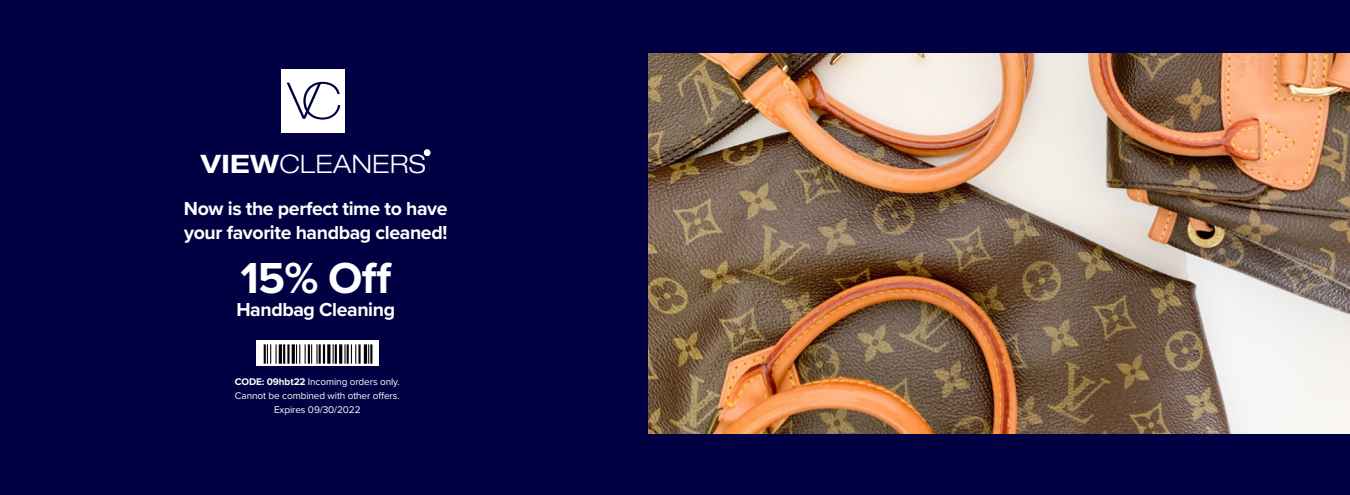
<style>
.page{position:relative;width:1350px;height:495px;background:#000042}
.page>*{position:absolute;margin:0;border:0;box-sizing:border-box;transform-origin:0 0}
.t1{font:100 expanded 50.55px "Helvetica 33";color:#000042}
.t2{font:700 45px "Proxima Nova";color:#fff}
.t3{font:300 expanded 25.35px "Helvetica 43";letter-spacing:.01em;color:#fff}
.t4{font:700 19.5px/23.4px "Proxima Nova";letter-spacing:-.02em;color:#fff}
.t5{font:10.05px/14px "Proxima Nova";letter-spacing:-.01em;color:#fff;text-align:center}
.t6{font:700 expanded 7.65px "Helvetica 73";color:#fff}
.s1{font-family:"Helvetica 73";font-weight:700}
.s2{font-weight:700}
</style>
<div class="page">
<div style="left:282px;top:69px;width:63px;height:63px;background:#fff"></div>
<svg style="left:424px;top:150px;width:6px;height:6px"></svg>
<img style="left:257px;top:341px;width:121px;height:24px">
<img style="left:648px;top:54px;width:702px;height:380px">
<p class="t1" style="left:287px;top:71px;width:57px">VC</p>
<p class="t3" style="left:201px;top:149px;width:226px"><span class="s1">VIEW</span>CLEANERS</p>
<p class="t6" style="left:424px;top:148px;width:8px">®</p>
<p class="t4" style="left:184px;top:197px;width:265px">Now is the perfect time to have your favorite handbag cleaned!</p>
<p class="t2" style="left:240px;top:244px;width:153px">15% Off</p>
<p class="t4" style="left:236px;top:297px;width:160px">Handbag Cleaning</p>
<p class="t5" style="left:235px;top:374px;width:167px"><span class="s2">CODE: 09hbt22</span> Incoming orders only.</p>
<p class="t5" style="left:235px;top:388px;width:166px">Cannot be combined with other offers.<br>Expires 09/30/2022</p>
</div>
